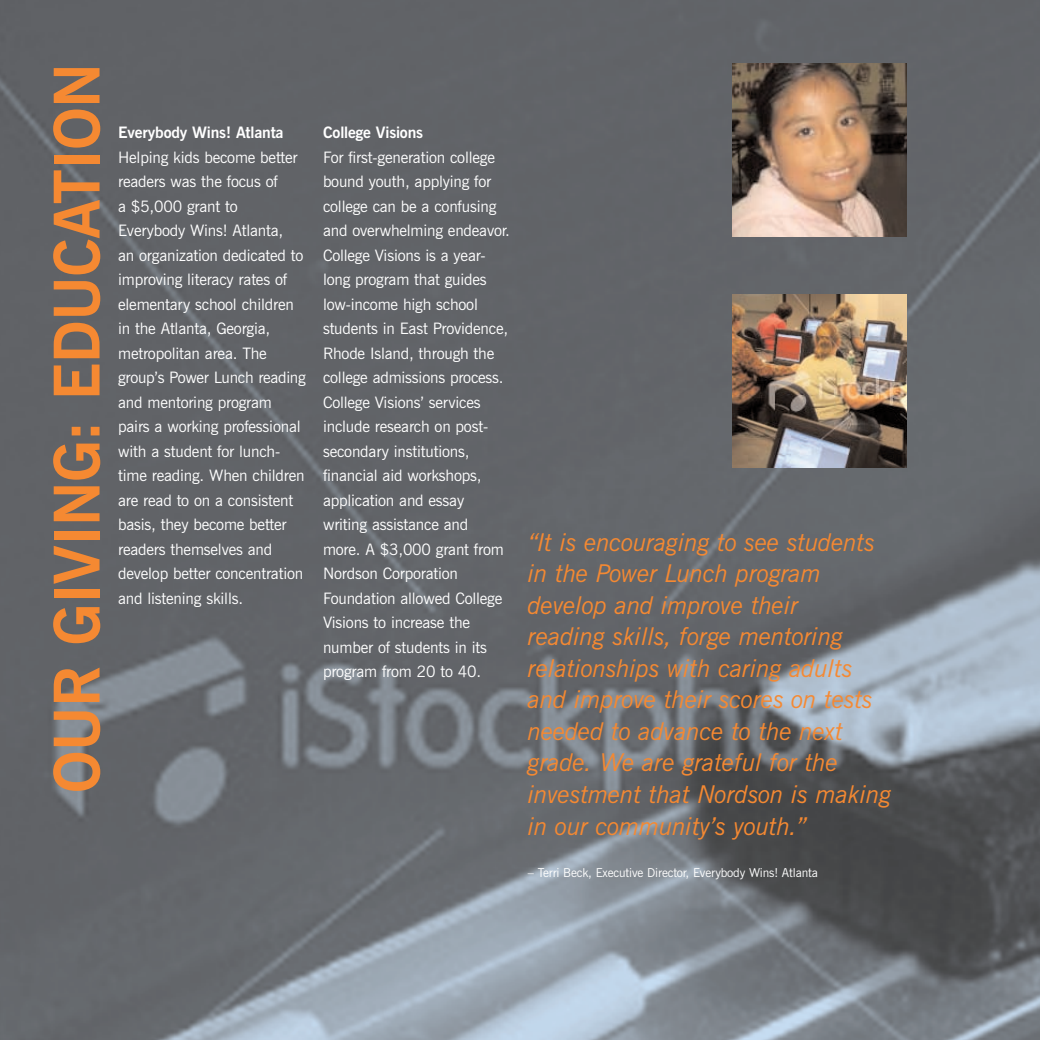
<style>
.page{position:relative;width:1040px;height:1040px;background:#fff}
.page>*{position:absolute;margin:0;border:0;box-sizing:border-box;transform-origin:0 0}
.t1{font:700 63px "News Gothic BT";letter-spacing:-.01em;color:#f58932}
.t2{font:italic 24.5px/31.5px "News Gothic BT";letter-spacing:-.01em;color:#f58932}
.t3{font:15.75px/24.5px "News Gothic BT";letter-spacing:-.01em;color:#fff}
.t4{font:700 15.75px "News Gothic BT";letter-spacing:-.01em;color:#fff}
.t5{font:12.25px "News Gothic BT";letter-spacing:-.01em;color:#fff}
</style>
<div class="page">
<img style="left:0;top:0;width:1040px;height:1040px">
<img style="left:732px;top:294px;width:174px;height:173px">
<img style="left:732px;top:63px;width:174px;height:173px">
<h1 class="t1" style="left:41px;top:793px;width:731px;rotate:-90deg">OUR GIVING: EDUCATION</h1>
<p class="t4" style="left:118px;top:123px;width:167px">Everybody Wins! Atlanta</p>
<p class="t3" style="left:118px;top:145px;width:189px">Helping kids become better readers was the focus of<br>a $5,000 grant to<br>Everybody Wins! Atlanta,<br>an organization dedicated to improving literacy rates of elementary school children in the Atlanta, Georgia, metropolitan area. The group’s Power Lunch reading and mentoring program pairs a working professional with a student for lunch&shy;time reading. When children are read to on a consistent basis, they become better readers themselves and develop better concentration and listening skills.</p>
<p class="t4" style="left:323px;top:123px;width:102px">College Visions</p>
<p class="t3" style="left:323px;top:145px;width:188px">For first-generation college bound youth, applying for college can be a confusing and overwhelming endeavor.<br>College Visions is a year&shy;long program that guides low-income high school students in East Providence,<br>Rhode Island, through the college admissions process.<br>College Visions’ services include research on post&shy;secondary institutions, financial aid workshops, application and essay writing assistance and more. A $3,000 grant from<br>Nordson Corporation<br>Foundation allowed College<br>Visions to increase the number of students in its program from 20 to 40.</p>
<p class="t2" style="left:528px;top:526px;width:365px">“It is encouraging to see students in the Power Lunch program develop and improve their<br>reading skills, forge mentoring relationships with caring adults and improve their scores on tests needed to advance to the next grade. We are grateful for the investment that Nordson is making in our community’s youth.”</p>
<p class="t5" style="left:528px;top:865px;width:291px">– Terri Beck, Executive Director, Everybody Wins! Atlanta</p>
</div>
